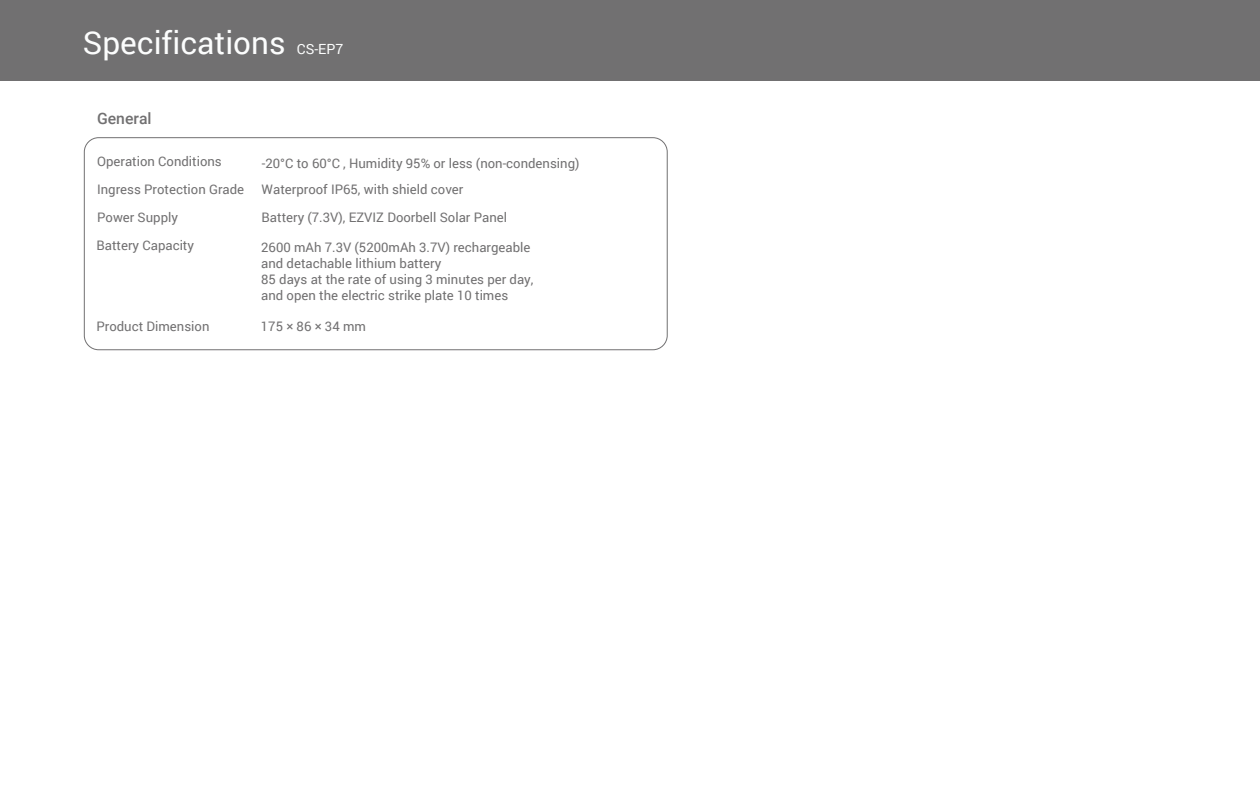
<style>
.page{position:relative;width:1260px;height:788px;background:#fff}
.page>*{position:absolute;margin:0;border:0;box-sizing:border-box;transform-origin:0 0}
.t1{font:31.5px "Roboto";color:#fcfdfd}
.t2{font:500 15.75px "Roboto";color:#717071}
.t3{font:14px "Roboto";color:#fcfdfd}
.t4{font:13.12px/15.8px "Roboto";color:#717071}
</style>
<div class="page">
<div style="left:0;top:0;width:1260px;height:80px;background:#717071"></div>
<div style="left:84px;top:137px;width:584px;height:213px;border:1px solid #717071;border-radius:14px"></div>
<h1 class="t1" style="left:83px;top:21px;width:204px">Specifications</h1>
<p class="t3" style="left:297px;top:39px;width:48px">CS-EP7</p>
<p class="t2" style="left:97px;top:107px;width:56px">General</p>
<p class="t4" style="left:97px;top:153px;width:126px">Operation Conditions</p>
<p class="t4" style="left:262px;top:155px;width:319px">-20°C to 60°C , Humidity 95% or less (non-condensing)</p>
<p class="t4" style="left:97px;top:181px;width:148px">Ingress Protection Grade</p>
<p class="t4" style="left:262px;top:181px;width:203px">Waterproof IP65, with shield cover</p>
<p class="t4" style="left:97px;top:209px;width:82px">Power Supply</p>
<p class="t4" style="left:262px;top:209px;width:247px">Battery (7.3V), EZVIZ Doorbell Solar Panel</p>
<p class="t4" style="left:96px;top:237px;width:99px">Battery Capacity</p>
<p class="t4" style="left:261px;top:239px;width:274px">2600 mAh 7.3V (5200mAh 3.7V) rechargeable and detachable lithium battery<br>85 days at the rate of using 3 minutes per day, and open the electric strike plate 10 times</p>
<p class="t4" style="left:96px;top:318px;width:114px">Product Dimension</p>
<p class="t4" style="left:261px;top:318px;width:107px">175 × 86 × 34 mm</p>
</div>
